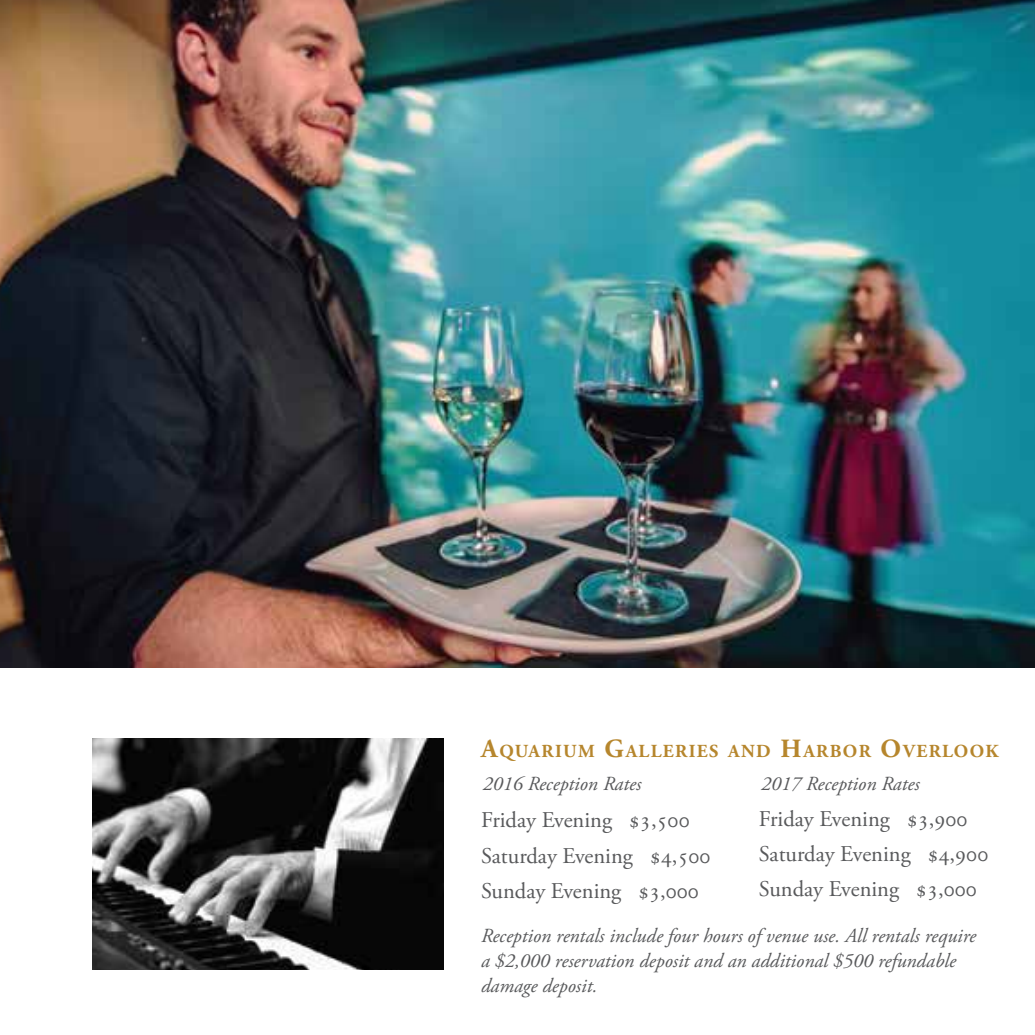
<style>
.page{position:relative;width:1035px;height:1035px;background:#fff}
.page>*{position:absolute;margin:0;border:0;box-sizing:border-box;transform-origin:0 0}
.t1{font:22.5px/35px "Adobe Garamond Pro";color:#58595b}
.t2{font:italic 20px/25px "Adobe Garamond Pro";color:#58595b}
.t3{font:700 18.25px "Adobe Garamond Pro";letter-spacing:.075em;color:#b6862d}
.s1{font-size:26.25px}
</style>
<div class="page">
<img style="left:92px;top:739px;width:351px;height:230px">
<img style="left:0;top:0;width:1035px;height:667px">
<p class="t3" style="left:481px;top:741px;width:519px"><span class="s1">A</span>QUARIUM <span class="s1">G</span>ALLERIES AND <span class="s1">H</span>ARBOR <span class="s1">O</span>VERLOOK</p>
<p class="t2" style="left:483px;top:772px;width:160px">2016 Reception Rates</p>
<p class="t2" style="left:761px;top:772px;width:160px">2017 Reception Rates</p>
<p class="t1" style="left:759px;top:802px;width:231px">Friday Evening $3,900<br>Saturday Evening $4,900<br>Sunday Evening $3,000</p>
<p class="t1" style="left:481px;top:804px;width:231px">Friday Evening $3,500<br>Saturday Evening $4,500<br>Sunday Evening $3,000</p>
<p class="t2" style="left:481px;top:924px;width:497px">Reception rentals include four hours of venue use. All rentals require a $2,000 reservation deposit and an additional $500 refundable damage deposit.</p>
</div>
